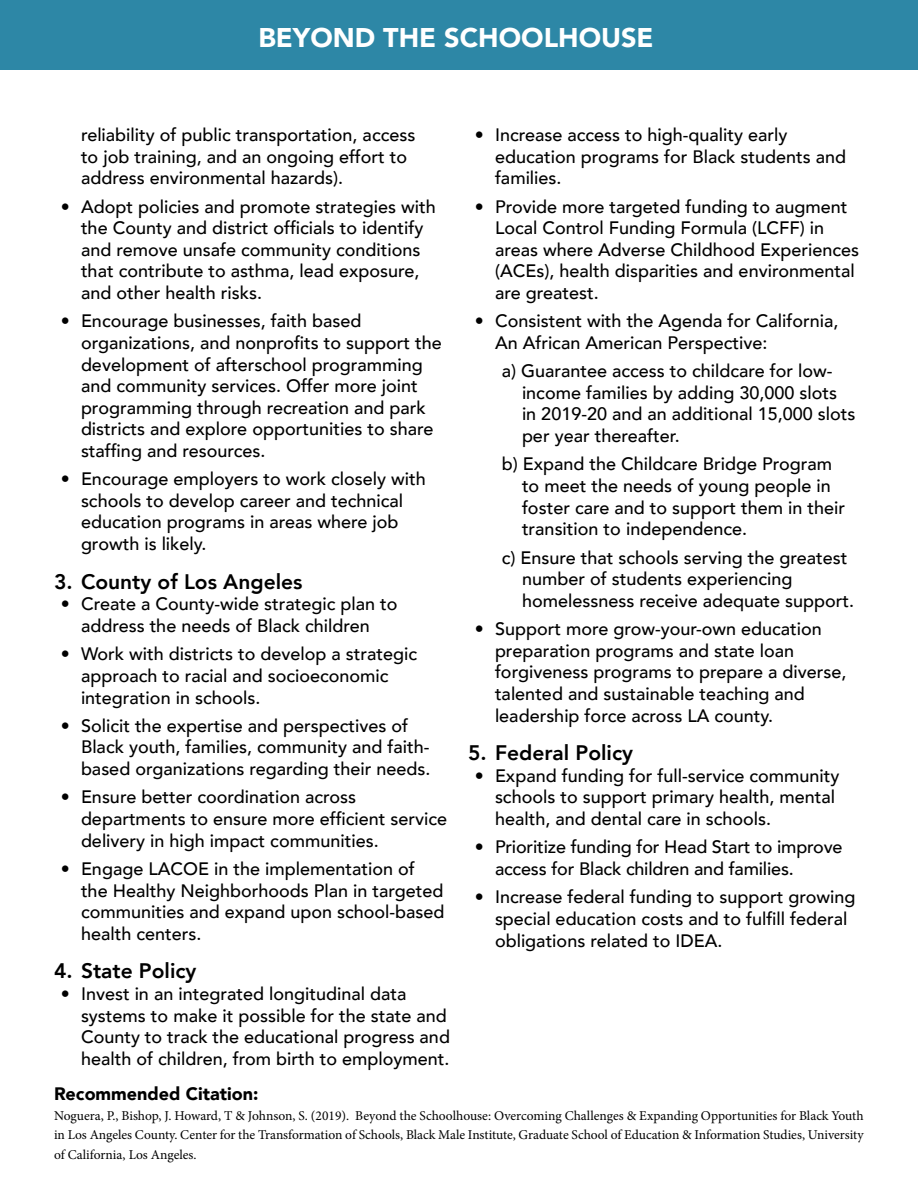
<style>
.page{position:relative;width:918px;height:1188px;background:#fff}
.page>*{position:absolute;margin:0;border:0;box-sizing:border-box;transform-origin:0 0}
.t1{font:900 27px "Avenir";color:#fff}
.t2{font:800 21px "Avenir";color:#000}
.t3{font:500 18px/21.6px "Avenir";color:#000}
.t4{font:900 18px "Avenir";color:#000}
.t5{font:13.5px/19.5px "Minion Pro";color:#000;text-align:justify}
</style>
<div class="page">
<div style="left:0;top:0;width:918px;height:69px;background:#2d87a6"></div>
<h1 class="t1" style="left:258px;top:15px;width:397px">BEYOND THE SCHOOLHOUSE</h1>
<p class="t3" style="left:81px;top:123px;width:336px">reliability of public transportation, access to job training, and an ongoing effort to address environmental hazards).</p>
<p class="t3" style="left:81px;top:195px;width:356px;text-indent:-20px">• Adopt policies and promote strategies with the County and district officials to identify and remove unsafe community conditions that contribute to asthma, lead exposure, and other health risks.</p>
<p class="t3" style="left:81px;top:309px;width:362px;text-indent:-20px">• Encourage businesses, faith based organizations, and nonprofits to support the development of afterschool programming and community services. Offer more joint programming through recreation and park districts and explore opportunities to share staffing and resources.</p>
<p class="t3" style="left:81px;top:467px;width:346px;text-indent:-20px">• Encourage employers to work closely with schools to develop career and technical education programs in areas where job growth is likely.</p>
<p class="t2" style="left:54px;top:565px;width:250px">3. County of Los Angeles</p>
<p class="t3" style="left:61px;top:592px;width:338px;text-align:center">• Create a County-wide strategic plan to address the needs of Black children</p>
<p class="t3" style="left:81px;top:642px;width:338px;text-indent:-20px">• Work with districts to develop a strategic approach to racial and socioeconomic integration in schools.</p>
<p class="t3" style="left:81px;top:714px;width:351px;text-indent:-20px">• Solicit the expertise and perspectives of<br>Black youth, families, community and faith&shy;based organizations regarding their needs.</p>
<p class="t3" style="left:81px;top:785px;width:368px;text-indent:-20px">• Ensure better coordination across departments to ensure more efficient service delivery in high impact communities.</p>
<p class="t3" style="left:81px;top:857px;width:365px;text-indent:-20px">• Engage LACOE in the implementation of the Healthy Neighborhoods Plan in targeted communities and expand upon school-based health centers.</p>
<p class="t2" style="left:54px;top:955px;width:144px">4. State Policy</p>
<p class="t3" style="left:81px;top:982px;width:370px;text-indent:-20px">• Invest in an integrated longitudinal data systems to make it possible for the state and County to track the educational progress and health of children, from birth to employment.</p>
<p class="t3" style="left:495px;top:123px;width:353px;text-indent:-20px">• Increase access to high-quality early education programs for Black students and families.</p>
<p class="t3" style="left:495px;top:195px;width:366px;text-indent:-20px">• Provide more targeted funding to augment Local Control Funding Formula (LCFF) in areas where Adverse Childhood Experiences (ACEs), health disparities and environmental are greatest.</p>
<p class="t3" style="left:495px;top:309px;width:345px;text-indent:-20px">• Consistent with the Agenda for California,<br>An African American Perspective:</p>
<p class="t3" style="left:522px;top:359px;width:335px;text-indent:-20px">a) Guarantee access to childcare for low&shy;income families by adding 30,000 slots in 2019-20 and an additional 15,000 slots per year thereafter.</p>
<p class="t3" style="left:522px;top:452px;width:325px;text-indent:-20px">b) Expand the Childcare Bridge Program to meet the needs of young people in foster care and to support them in their transition to independence.</p>
<p class="t3" style="left:522px;top:546px;width:334px;text-indent:-20px">c) Ensure that schools serving the greatest number of students experiencing homelessness receive adequate support.</p>
<p class="t3" style="left:495px;top:617px;width:353px;text-indent:-20px">• Support more grow-your-own education preparation programs and state loan forgiveness programs to prepare a diverse, talented and sustainable teaching and leadership force across LA county.</p>
<p class="t2" style="left:468px;top:737px;width:167px">5. Federal Policy</p>
<p class="t3" style="left:495px;top:764px;width:346px;text-indent:-20px">• Expand funding for full-service community schools to support primary health, mental health, and dental care in schools.</p>
<p class="t3" style="left:495px;top:835px;width:349px;text-indent:-20px">• Prioritize funding for Head Start to improve access for Black children and families.</p>
<p class="t3" style="left:495px;top:885px;width:362px;text-indent:-20px">• Increase federal funding to support growing special education costs and to fulfill federal obligations related to IDEA.</p>
<p class="t4" style="left:54px;top:1078px;width:206px">Recommended Citation:</p>
<p class="t5" style="left:54px;top:1106px;width:811px">Noguera, P., Bishop, J. Howard, T &amp; Johnson, S. (2019). Beyond the Schoolhouse: Overcoming Challenges &amp; Expanding Opportunities for Black Youth in Los Angeles County. Center for the Transformation of Schools, Black Male Institute, Graduate School of Education &amp; Information Studies, University of California, Los Angeles.</p>
</div>
